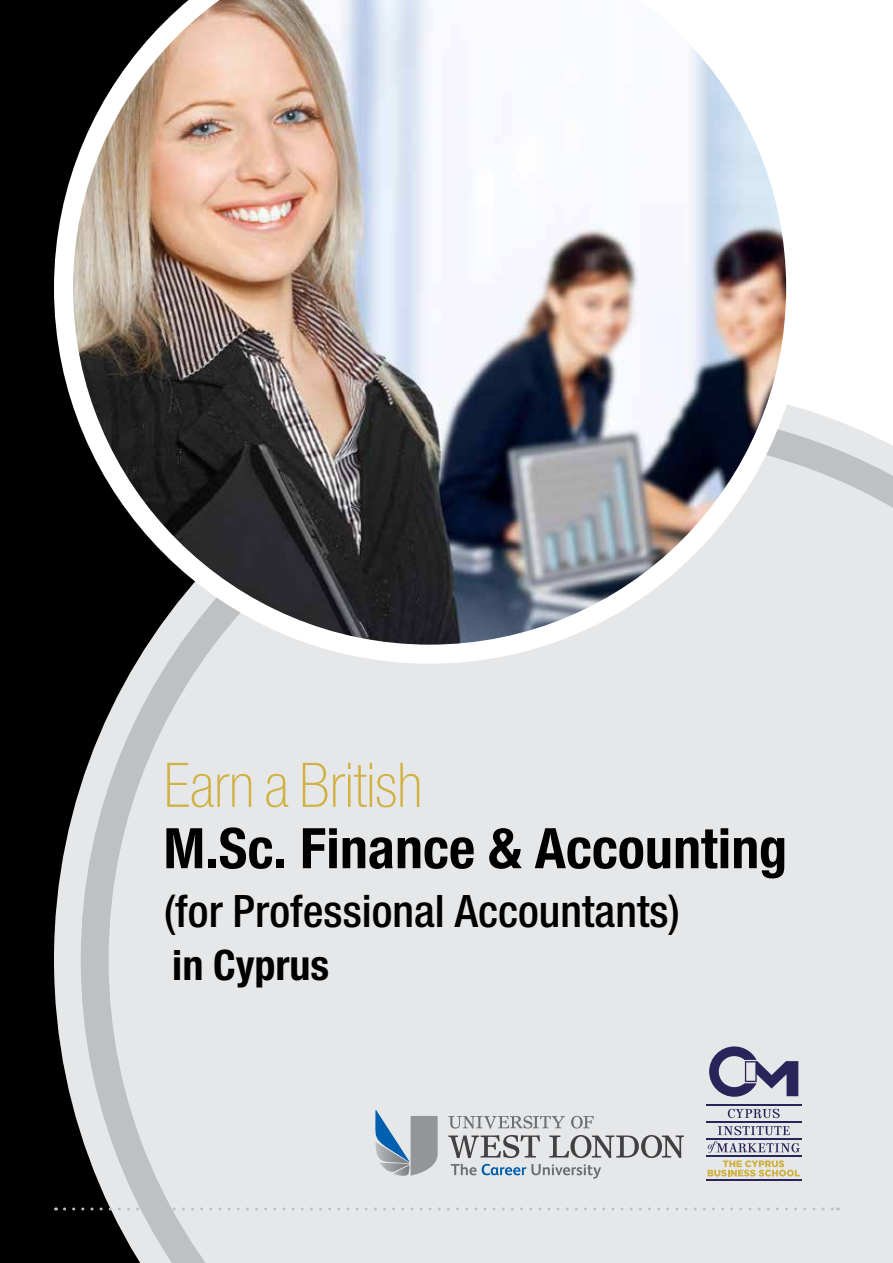
<style>
.page{position:relative;width:893px;height:1263px;background:#fff}
.page>*{position:absolute;margin:0;border:0;box-sizing:border-box;transform-origin:0 0}
.t1{font:200 66px "CF Helvetica Cond";color:#d0b142}
.t2{font:700 60px "CF Helvetica Cond";color:#000}
.t3{font:500 48px "CF Helvetica Cond";color:#000}
.t4{font:700 45px "CF Helvetica Cond";color:#000}
</style>
<div class="page">
<div style="left:0;top:0;width:196px;height:1263px;background:#000"></div>
<svg style="left:54px;top:785px;width:27px;height:426px;fill:#e6e7e8"></svg>
<div style="left:81px;top:410px;width:812px;height:853px;background:#e6e7e8"></div>
<img style="left:54px;top:0;width:751px;height:664px">
<svg style="left:64px;top:1207px;width:774px;height:3px;background:#d0d2d3"></svg>
<svg style="left:728px;top:1109px;width:52px;height:9px"></svg>
<svg style="left:718px;top:1126px;width:72px;height:9px"></svg>
<svg style="left:708px;top:1141px;width:92px;height:12px"></svg>
<hr style="left:706px;top:1121px;width:96px;height:2px;background:#2a245b">
<hr style="left:706px;top:1139px;width:96px;height:1px;background:#2a245b">
<hr style="left:706px;top:1104px;width:96px;height:1px;background:#2a245b">
<hr style="left:706px;top:1156px;width:96px;height:1px;background:#2a245b">
<svg style="left:709px;top:1046px;width:89px;height:51px;background:#9896ad"></svg>
<svg style="left:708px;top:1160px;width:92px;height:16px"></svg>
<hr style="left:706px;top:1180px;width:96px;height:1px;background:#2a245b">
<svg style="left:448px;top:1116px;width:117px;height:12px"></svg>
<svg style="left:571px;top:1116px;width:23px;height:12px"></svg>
<svg style="left:448px;top:1135px;width:92px;height:23px;background:#afafb0"></svg>
<svg style="left:549px;top:1135px;width:135px;height:23px;background:#adaeaf"></svg>
<svg style="left:375px;top:1110px;width:63px;height:68px;background:#a3b0bc"></svg>
<svg style="left:451px;top:1164px;width:150px;height:14px;background:#bac3cb"></svg>
<h1 class="t1" style="left:164px;top:750px;width:260px">Earn a British</h1>
<p class="t2" style="left:164px;top:816px;width:625px">M.Sc. Finance &amp; Accounting</p>
<p class="t3" style="left:164px;top:885px;width:518px">(for Professional Accountants)</p>
<p class="t4" style="left:172px;top:941px;width:159px">in Cyprus</p>
</div>
